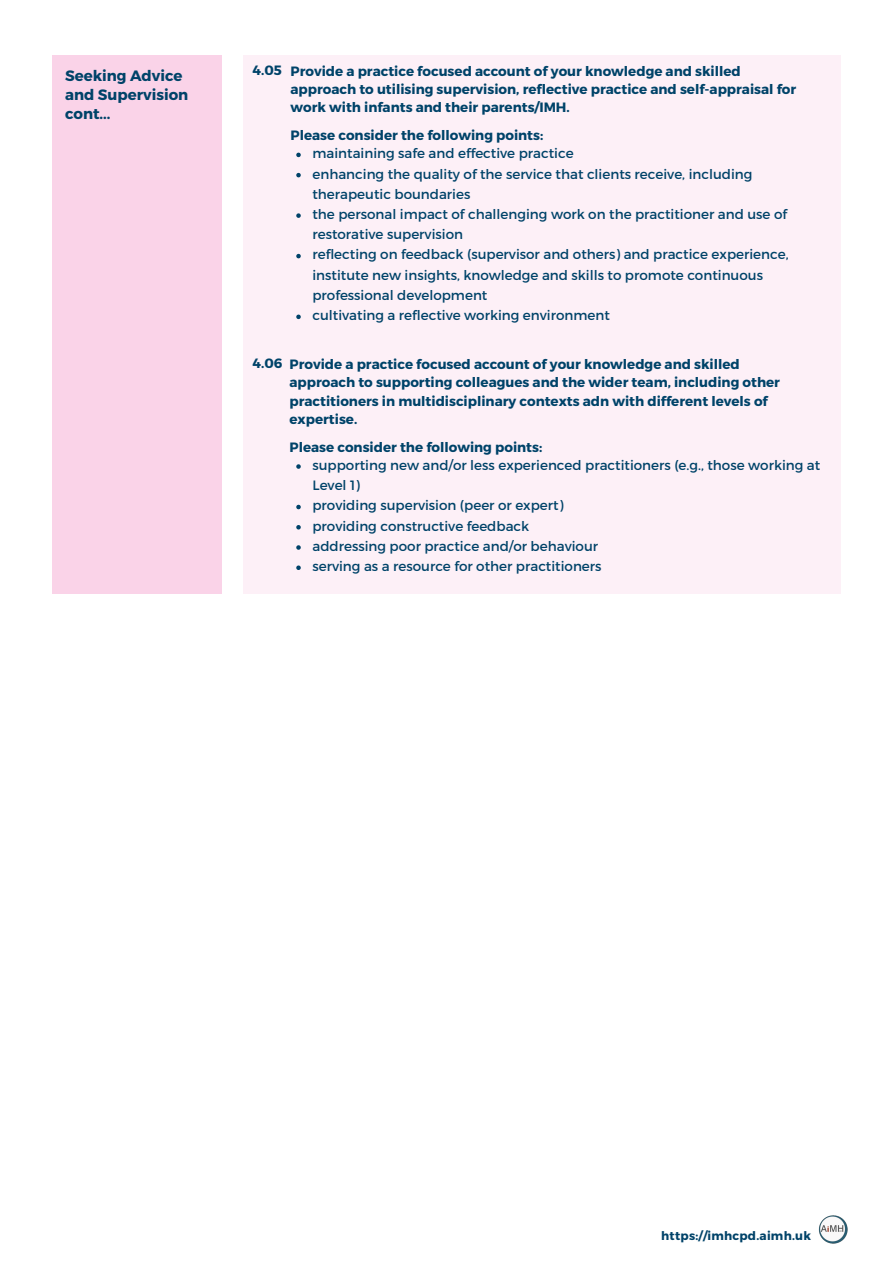
<style>
.page{position:relative;width:893px;height:1264px;background:#fff}
.page>*{position:absolute;margin:0;border:0;box-sizing:border-box;transform-origin:0 0}
.t1{font:700 15px "Montserrat";color:#004369}
.t2{font:13.5px/20.2px "Montserrat";color:#004369}
.t3{font:700 13.5px/18.1px "Montserrat";color:#004369}
.t4{font:700 12px "Montserrat";letter-spacing:.02em;color:#004369}
</style>
<div class="page">
<div style="left:243px;top:55px;width:597px;height:538px;background:#fdf0f7"></div>
<div style="left:52px;top:55px;width:170px;height:538px;background:#fad3e8"></div>
<svg style="left:296px;top:153px;width:5px;height:4px"></svg>
<svg style="left:296px;top:173px;width:5px;height:4px"></svg>
<svg style="left:296px;top:213px;width:5px;height:5px"></svg>
<svg style="left:296px;top:254px;width:5px;height:4px"></svg>
<svg style="left:296px;top:314px;width:5px;height:5px"></svg>
<svg style="left:296px;top:464px;width:5px;height:5px"></svg>
<svg style="left:296px;top:505px;width:5px;height:4px"></svg>
<svg style="left:296px;top:525px;width:5px;height:4px"></svg>
<svg style="left:296px;top:545px;width:5px;height:4px"></svg>
<svg style="left:296px;top:565px;width:5px;height:5px"></svg>
<img style="left:818px;top:1215px;width:29px;height:28px">
<p class="t1" style="left:65px;top:66px;width:119px">Seeking Advice</p>
<p class="t1" style="left:65px;top:85px;width:125px">and Supervision</p>
<p class="t1" style="left:65px;top:104px;width:47px">cont...</p>
<p class="t3" style="left:252px;top:61px;width:31px">4.05</p>
<p class="t3" style="left:290px;top:61px;width:507px">Provide a practice focused account of your knowledge and skilled approach to utilising supervision, reflective practice and self-appraisal for work with infants and their parents/IMH.</p>
<p class="t3" style="left:290px;top:125px;width:254px">Please consider the following points:</p>
<p class="t2" style="left:312px;top:143px;width:263px">maintaining safe and effective practice</p>
<p class="t2" style="left:312px;top:163px;width:441px">enhancing the quality of the service that clients receive, including therapeutic boundaries</p>
<p class="t2" style="left:312px;top:203px;width:476px">the personal impact of challenging work on the practitioner and use of restorative supervision</p>
<p class="t2" style="left:312px;top:244px;width:477px">reflecting on feedback (supervisor and others) and practice experience, institute new insights, knowledge and skills to promote continuous professional development</p>
<p class="t2" style="left:312px;top:304px;width:299px">cultivating a reflective working environment</p>
<p class="t3" style="left:252px;top:354px;width:31px">4.06</p>
<p class="t3" style="left:289px;top:355px;width:492px">Provide a practice focused account of your knowledge and skilled approach to supporting colleagues and the wider team, including other practitioners in multidisciplinary contexts adn with different levels of expertise.</p>
<p class="t3" style="left:289px;top:437px;width:254px">Please consider the following points:</p>
<p class="t2" style="left:312px;top:454px;width:509px">supporting new and/or less experienced practitioners (e.g., those working at<br>Level 1)</p>
<p class="t2" style="left:312px;top:495px;width:252px">providing supervision (peer or expert)</p>
<p class="t2" style="left:312px;top:515px;width:218px">providing constructive feedback</p>
<p class="t2" style="left:312px;top:535px;width:287px">addressing poor practice and/or behaviour</p>
<p class="t2" style="left:312px;top:555px;width:290px">serving as a resource for other practitioners</p>
<p class="t4" style="left:661px;top:1227px;width:151px">https://imhcpd.aimh.uk</p>
</div>
